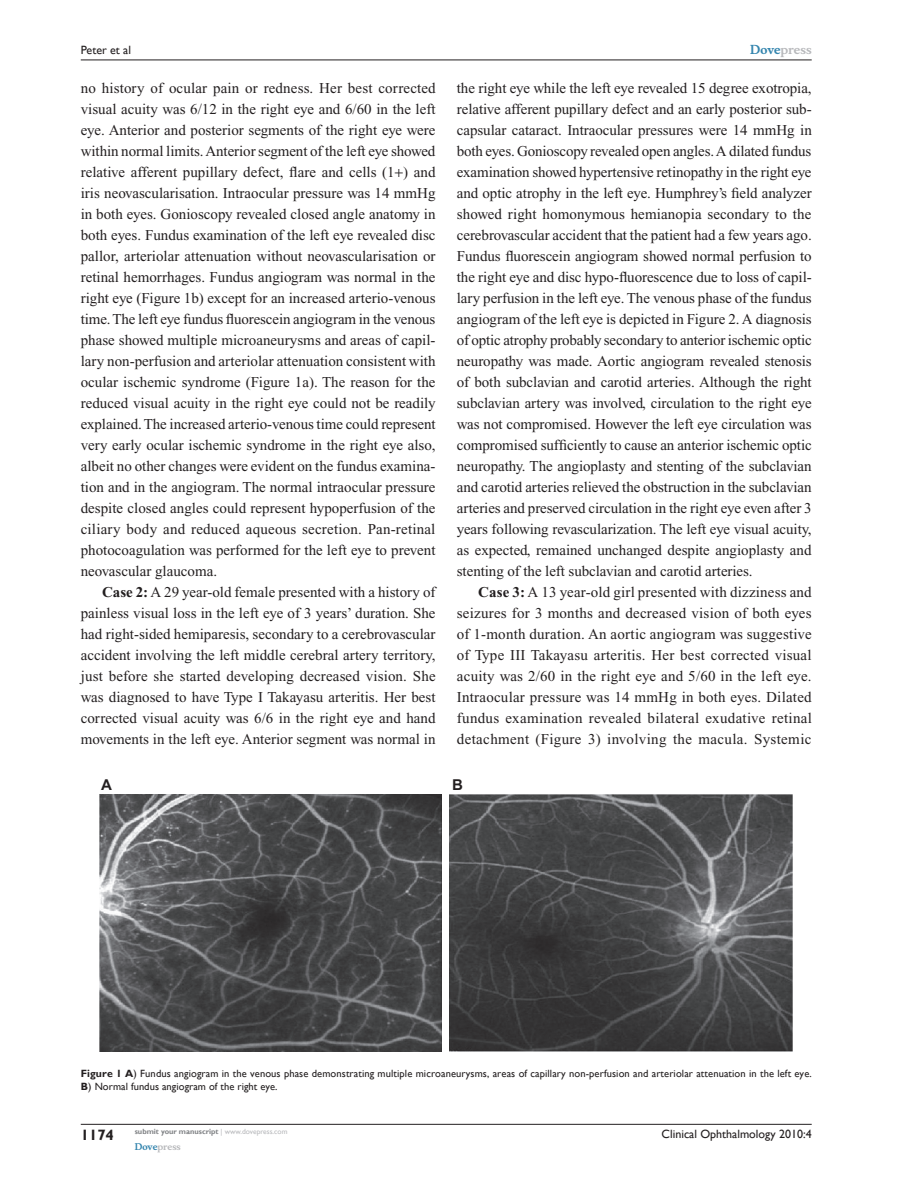
<style>
.page{position:relative;width:918px;height:1188px;background:#fff}
.page>*{position:absolute;margin:0;border:0;box-sizing:border-box;transform-origin:0 0}
.t1{font:15px/21px "Times New Roman";color:#231f20;text-align:justify}
.t2{font:700 15px "Gill Sans";color:#231f20}
.t3{font:700 15px "Arial";color:#231f20}
.t4{font:12px "Gill Sans";color:#231f20}
.t5{font:700 12px "Musee";color:#b8b9bc}
.t6{font:10.5px/13.5px "Gill Sans";letter-spacing:.01em;color:#231f20}
.t7{font:700 9px "Musee";color:#b8b9bc}
.t8{font:700 7.5px "Gill Sans";color:#808285}
.s1{font-weight:700}
.s2{color:#3485ae}
.s3{font-weight:400;color:#b8b9bc}
</style>
<div class="page">
<hr style="left:81px;top:1124px;width:731px;height:1px;background:#231f20">
<hr style="left:81px;top:60px;width:731px;height:1px;background:#231f20">
<img style="left:100px;top:794px;width:342px;height:257px">
<img style="left:450px;top:794px;width:342px;height:257px">
<p class="t4" style="left:81px;top:43px;width:52px">Peter et al</p>
<p class="t1" style="left:81px;top:77px;width:356px">no history of ocular pain or redness. Her best corrected visual acuity was 6/12 in the right eye and 6/60 in the left eye. Anterior and posterior segments of the right eye were within normal limits. Anterior segment of the left eye showed relative afferent pupillary defect, flare and cells (1 ) and iris neovascularisation. Intraocular pressure was 14 mmHg in both eyes. Gonioscopy revealed closed angle anatomy in both eyes. Fundus examination of the left eye revealed disc pallor, arteriolar attenuation without neovascularisation or retinal hemorrhages. Fundus angiogram was normal in the right eye (Figure 1b) except for an increased arterio-venous time. The left eye fundus fluorescein angiogram in the venous phase showed multiple microaneurysms and areas of capil&shy;lary non-perfusion and arteriolar attenuation consistent with ocular ischemic syndrome (Figure 1a). The reason for the reduced visual acuity in the right eye could not be readily explained. The increased arterio-venous time could represent very early ocular ischemic syndrome in the right eye also, albeit no other changes were evident on the fundus examina&shy;tion and in the angiogram. The normal intraocular pressure despite closed angles could represent hypoperfusion of the ciliary body and reduced aqueous secretion. Pan-retinal photocoagulation was performed for the left eye to prevent neovascular glaucoma.</p>
<p class="t1" style="left:81px;top:581px;width:356px;text-indent:21px"><span class="s1">Case 2:</span> A 29 year-old female presented with a history of painless visual loss in the left eye of 3 years’ duration. She had right-sided hemiparesis, secondary to a cerebrovascular accident involving the left middle cerebral artery territory, just before she started developing decreased vision. She was diagnosed to have Type I Takayasu arteritis. Her best corrected visual acuity was 6/6 in the right eye and hand movements in the left eye. Anterior segment was normal in</p>
<p class="t5" style="left:750px;top:43px;width:63px"><span class="s2">Dove</span>press</p>
<p class="t1" style="left:457px;top:77px;width:357px">the right eye while the left eye revealed 15 degree exotropia, relative afferent pupillary defect and an early posterior sub&shy;capsular cataract. Intraocular pressures were 14 mmHg in both eyes. Gonioscopy revealed open angles. A dilated fundus examination showed hypertensive retinopathy in the right eye and optic atrophy in the left eye. Humphrey’s field analyzer showed right homonymous hemianopia secondary to the cerebrovascular accident that the patient had a few years ago.<br>Fundus fluorescein angiogram showed normal perfusion to the right eye and disc hypo-fluorescence due to loss of capil&shy;lary perfusion in the left eye. The venous phase of the fundus angiogram of the left eye is depicted in Figure 2. A diagnosis of optic atrophy probably secondary to anterior ischemic optic neuropathy was made. Aortic angiogram revealed stenosis of both subclavian and carotid arteries. Although the right subclavian artery was involved, circulation to the right eye was not compromised. However the left eye circulation was compromised sufficiently to cause an anterior ischemic optic neuropathy. The angioplasty and stenting of the subclavian and carotid arteries relieved the obstruction in the subclavian arteries and preserved circulation in the right eye even after 3 years following revascularization. The left eye visual acuity, as expected, remained unchanged despite angioplasty and stenting of the left subclavian and carotid arteries.</p>
<p class="t1" style="left:457px;top:581px;width:357px;text-indent:21px"><span class="s1">Case 3:</span> A 13 year-old girl presented with dizziness and seizures for 3 months and decreased vision of both eyes of 1-month duration. An aortic angiogram was suggestive of Type III Takayasu arteritis. Her best corrected visual acuity was 2/60 in the right eye and 5/60 in the left eye.<br>Intraocular pressure was 14 mmHg in both eyes. Dilated fundus examination revealed bilateral exudative retinal detachment (Figure 3) involving the macula. Systemic</p>
<p class="t3" style="left:101px;top:776px;width:12px">A</p>
<p class="t3" style="left:452px;top:776px;width:12px">B</p>
<p class="t6" style="left:81px;top:1067px;width:733px"><span class="s1">Figure 1 A</span>) Fundus angiogram in the venous phase demonstrating multiple microaneurysms, areas of capillary non-perfusion and arteriolar attenuation in the left eye.<br><span class="s1">B</span>) Normal fundus angiogram of the right eye.</p>
<p class="t2" style="left:81px;top:1126px;width:35px">1174</p>
<p class="t8" style="left:135px;top:1127px;width:154px">submit your manuscript <span class="s3">| www.dovepress.com</span></p>
<p class="t7" style="left:135px;top:1141px;width:48px"><span class="s2">Dove</span>press</p>
<p class="t4" style="left:662px;top:1127px;width:152px">Clinical Ophthalmology 2010:4</p>
</div>
